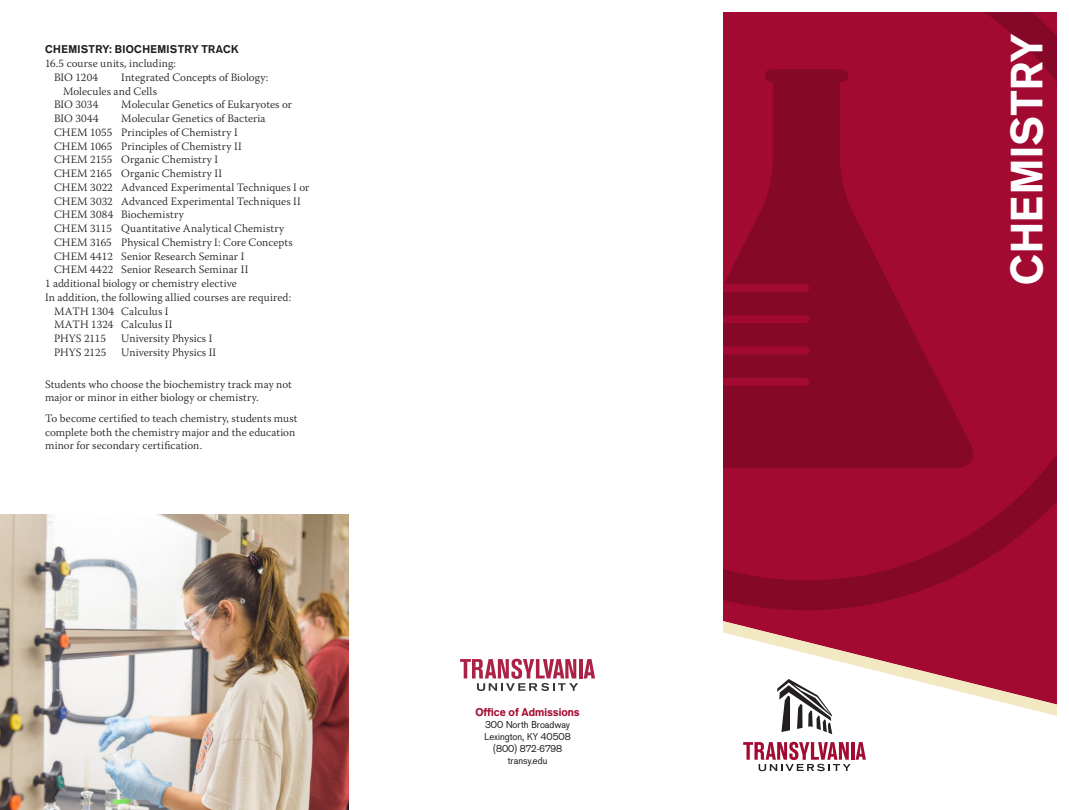
<style>
.page{position:relative;width:1069px;height:810px;background:#fff}
.page>*{position:absolute;margin:0;border:0;box-sizing:border-box;transform-origin:0 0}
.subhead2{font:700 45px "Standard CT 700";letter-spacing:.01em;color:#fff}
.list{font:300 11.25px "Warnock Pro";letter-spacing:.01em;color:#231f20}
.paratext{font:300 11.25px/13.8px "Warnock Pro";letter-spacing:.005em;color:#231f20}
.subsubhead{font:700 11.25px "Standard CT 700";letter-spacing:.03em;color:#231f20}
.t1{font:700 11.25px "Standard CT 700";color:#a30a32}
.list-2{font:300 11.25px "Warnock Pro";letter-spacing:-.01em;color:#231f20}
.t2{font:10px "Standard CT 400";color:#231f20}
</style>
<div class="page">
<svg style="left:723px;top:610px;width:334px;height:107px;fill:#a30a32"></svg>
<svg style="left:723px;top:12px;width:334px;height:598px;background:#9f0930"></svg>
<svg style="left:723px;top:69px;width:254px;height:399px;background:#92082d"></svg>
<svg style="left:460px;top:659px;width:135px;height:32px"></svg>
<svg style="left:743px;top:742px;width:123px;height:29px"></svg>
<svg style="left:777px;top:679px;width:55px;height:55px"></svg>
<img style="left:0;top:514px;width:349px;height:296px">
<p class="subsubhead" style="left:45px;top:44px;width:195px">CHEMISTRY: BIOCHEMISTRY TRACK</p>
<p class="list" style="left:45px;top:57px;width:132px">16.5 course units, including:</p>
<p class="list" style="left:54px;top:70px;width:46px">BIO 1204</p>
<p class="list" style="left:121px;top:70px;width:148px">Integrated Concepts of Biology:</p>
<p class="list" style="left:63px;top:84px;width:95px">Molecules and Cells</p>
<p class="list" style="left:54px;top:98px;width:46px">BIO 3034</p>
<p class="list" style="left:121px;top:98px;width:172px">Molecular Genetics of Eukaryotes or</p>
<p class="list" style="left:54px;top:112px;width:46px">BIO 3044</p>
<p class="list" style="left:121px;top:112px;width:146px">Molecular Genetics of Bacteria</p>
<p class="list" style="left:54px;top:125px;width:185px">CHEM 1055 Principles of Chemistry I</p>
<p class="list" style="left:54px;top:139px;width:189px">CHEM 1065 Principles of Chemistry II</p>
<p class="list" style="left:54px;top:153px;width:166px">CHEM 2155 Organic Chemistry I</p>
<p class="list" style="left:54px;top:167px;width:170px">CHEM 2165 Organic Chemistry II</p>
<p class="list" style="left:54px;top:180px;width:257px">CHEM 3022 Advanced Experimental Techniques I or</p>
<p class="list" style="left:54px;top:194px;width:248px">CHEM 3032 Advanced Experimental Techniques II</p>
<p class="list" style="left:54px;top:208px;width:131px">CHEM 3084 Biochemistry</p>
<p class="list" style="left:54px;top:222px;width:232px">CHEM 3115 Quantitative Analytical Chemistry</p>
<p class="list" style="left:54px;top:235px;width:240px">CHEM 3165 Physical Chemistry I: Core Concepts</p>
<p class="list" style="left:54px;top:249px;width:192px">CHEM 4412 Senior Research Seminar I</p>
<p class="list" style="left:54px;top:263px;width:196px">CHEM 4422 Senior Research Seminar II</p>
<p class="list" style="left:45px;top:277px;width:193px">1 additional biology or chemistry elective</p>
<p class="list" style="left:45px;top:290px;width:248px">In addition, the following allied courses are required:</p>
<p class="list" style="left:54px;top:304px;width:116px">MATH 1304 Calculus I</p>
<p class="list" style="left:54px;top:318px;width:120px">MATH 1324 Calculus II</p>
<p class="list-2" style="left:54px;top:332px;width:53px">PHYS 2115</p>
<p class="list" style="left:121px;top:332px;width:93px">University Physics I</p>
<p class="list" style="left:54px;top:345px;width:54px">PHYS 2125</p>
<p class="list" style="left:121px;top:345px;width:96px">University Physics II</p>
<p class="paratext" style="left:45px;top:377px;width:248px">Students who choose the biochemistry track may not major or minor in either biology or chemistry.</p>
<p class="paratext" style="left:45px;top:411px;width:254px">To become certified to teach chemistry, students must complete both the chemistry major and the education minor for secondary certification.</p>
<p class="t1" style="left:475px;top:706px;width:106px">Office of Admissions</p>
<p class="t2" style="left:485px;top:719px;width:87px">300 North Broadway</p>
<p class="t2" style="left:484px;top:731px;width:88px">Lexington, KY 40508</p>
<p class="t2" style="left:493px;top:743px;width:70px">(800) 872-6798</p>
<p class="t2" style="left:508px;top:755px;width:41px">transy.edu</p>
<p class="subhead2" style="left:1004px;top:285px;width:253px;rotate:-90deg">CHEMISTRY</p>
</div>
